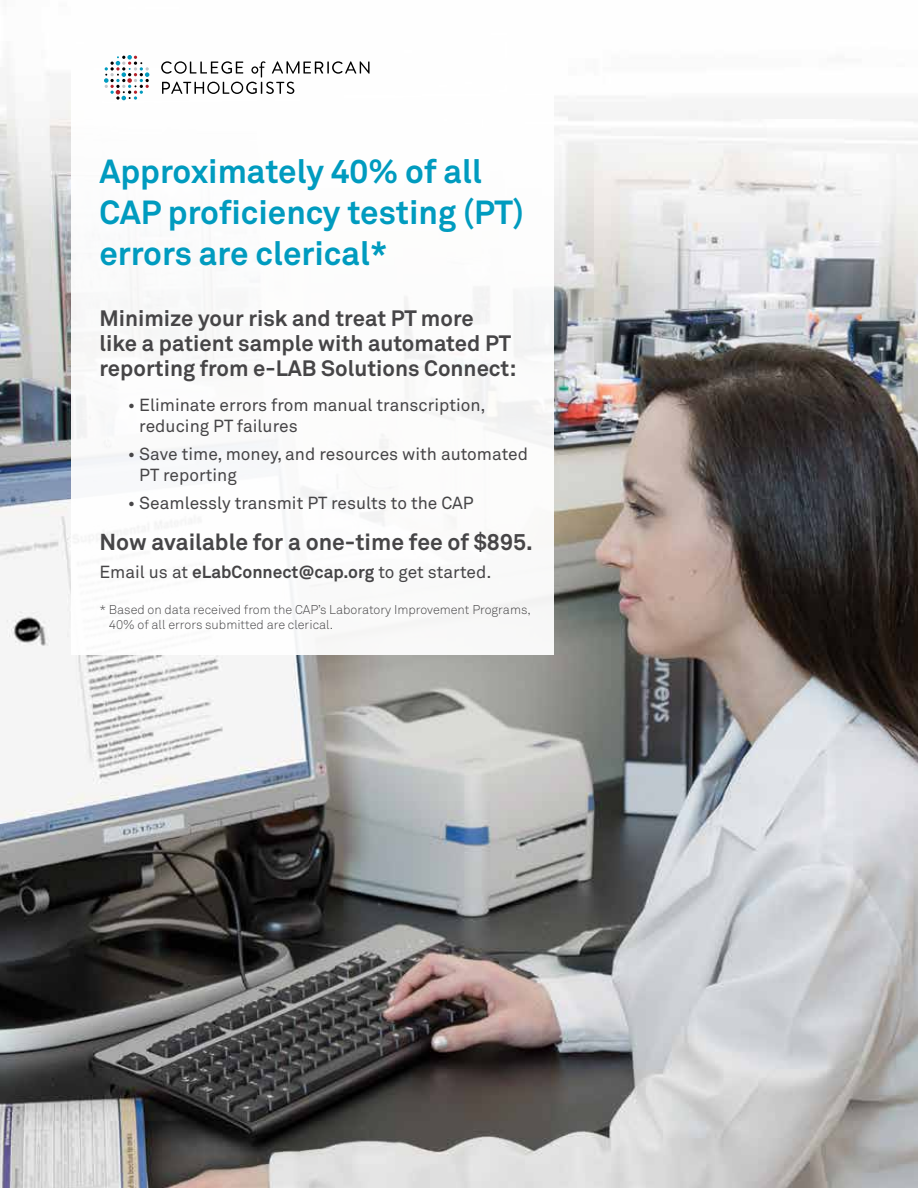
<style>
.page{position:relative;width:918px;height:1188px;background:#fff}
.page>*{position:absolute;margin:0;border:0;box-sizing:border-box;transform-origin:0 0}
.t1{font:700 33px/41px "Akkurat Std";color:#009bbf}
.t2{font:700 22.8px "Akkurat Std";color:#464547}
.t3{font:700 22.05px/25.2px "Akkurat Std";color:#464547}
.t4{font:17.4px/20.9px "Akkurat Std";color:#464547}
.t5{font:300 12.6px/15.1px "Akkurat Std";color:#464547}
.s1{font-weight:700}
</style>
<div class="page">
<img style="left:0;top:73px;width:918px;height:1115px">
<div style="left:71px;top:0;width:483px;height:655px;background:#fff"></div>
<svg style="left:104px;top:55px;width:45px;height:45px"></svg>
<svg style="left:161px;top:61px;width:209px;height:33px"></svg>
<h1 class="t1" style="left:99px;top:151px;width:426px">Approximately 40% of all<br>CAP proficiency testing (PT) errors are clerical*</h1>
<p class="t3" style="left:99px;top:305px;width:419px">Minimize your risk and treat PT more like a patient sample with automated PT reporting from e-LAB Solutions Connect:</p>
<p class="t4" style="left:139px;top:395px;width:348px;text-indent:-12px">• Eliminate errors from manual transcription, reducing PT failures</p>
<p class="t4" style="left:139px;top:443px;width:390px;text-indent:-12px">• Save time, money, and resources with automated<br>PT reporting</p>
<p class="t4" style="left:128px;top:492px;width:348px">• Seamlessly transmit PT results to the CAP</p>
<h2 class="t2" style="left:99px;top:528px;width:435px">Now available for a one-time fee of $895.</h2>
<p class="t4" style="left:99px;top:562px;width:394px">Email us at <span class="s1">eLabConnect@cap.org</span> to get started.</p>
<p class="t5" style="left:109px;top:602px;width:423px;text-indent:-9px">* Based on data received from the CAP’s Laboratory Improvement Programs,<br>40% of all errors submitted are clerical.</p>
</div>
